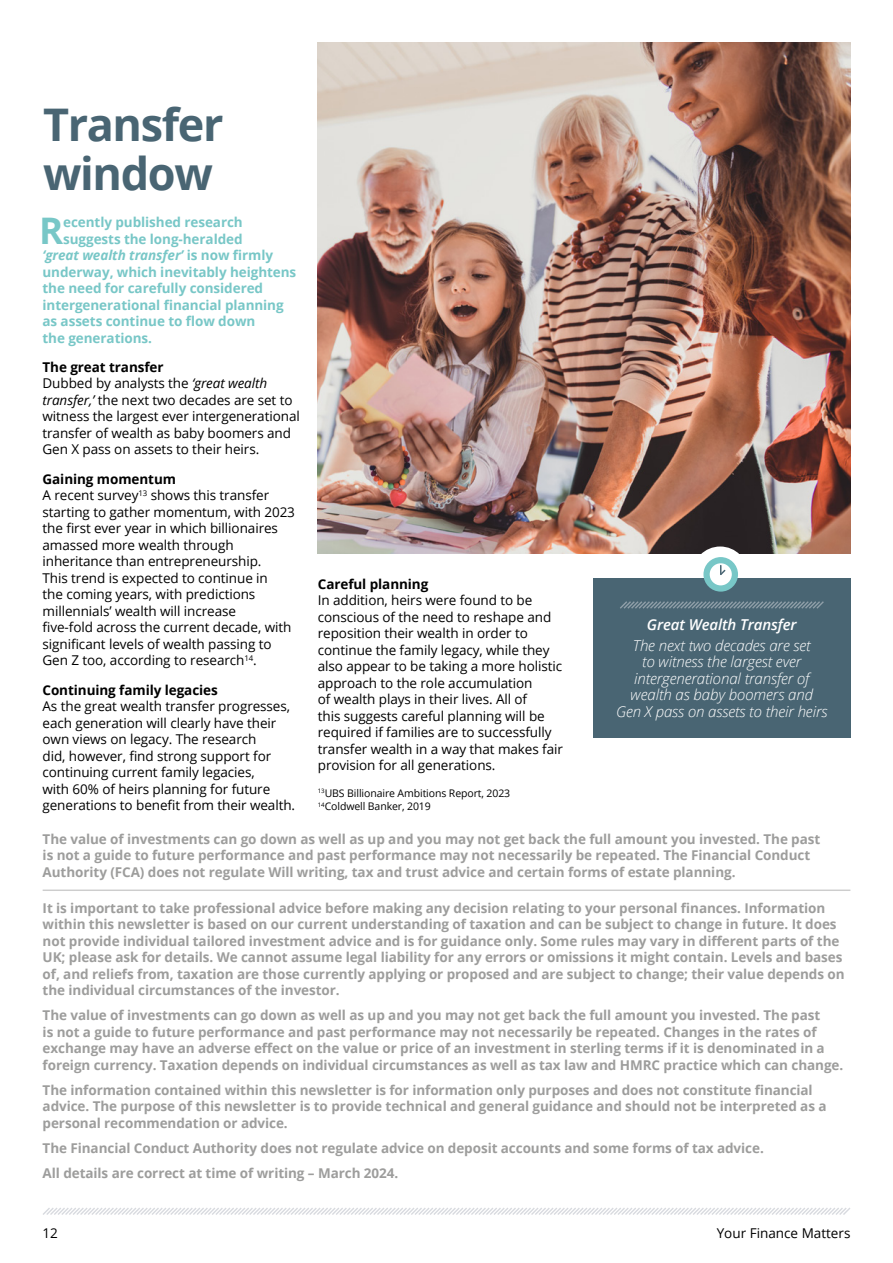
<style>
.page{position:relative;width:893px;height:1263px;background:#fff}
.page>*{position:absolute;margin:0;border:0;box-sizing:border-box;transform-origin:0 0}
.t1{font:700 45px/49.5px "Open Sans";letter-spacing:-.03em;color:#496573}
.t2{font:700 36.6px "Open Sans";color:#78c7c7}
.t3{font:italic 300 15px/16.5px "Open Sans";letter-spacing:-.005em;color:#fff;text-align:center}
.t4{font:italic 600 15px "Open Sans";letter-spacing:-.005em;color:#fff}
.t5{font:700 13.5px/16.5px "Open Sans";letter-spacing:-.005em;color:#9d9d9c}
.t6{font:13.5px/16.5px "Open Sans";letter-spacing:-.005em;color:#000}
.t7{font:700 13.5px "Open Sans";letter-spacing:-.005em;color:#78c7c7}
.t8{font:700 13.5px "Open Sans";letter-spacing:-.005em;color:#000}
.t9{font:italic 700 13.5px "Open Sans";letter-spacing:-.005em;color:#78c7c7}
.t10{font:10.5px/13.5px "Open Sans";letter-spacing:-.01em;color:#000}
.s1{font-style:normal}
.s2{font-weight:700}
.s3{font-style:italic}
</style>
<div class="page">
<svg style="left:43px;top:1208px;width:807px;height:7px"></svg>
<img style="left:318px;top:43px;width:532px;height:510px">
<div style="left:692px;top:546px;width:56px;height:56px;background:#fff;border-radius:50%"></div>
<hr style="left:43px;top:889px;width:807px;height:2px;background:#000">
<div style="left:593px;top:578px;width:257px;height:160px;background:#496573"></div>
<div style="left:703px;top:557px;width:35px;height:35px;background:#78c7c7;border-radius:50%"></div>
<div style="left:710px;top:563px;width:22px;height:22px;background:#fff;border-radius:50%"></div>
<svg style="left:620px;top:601px;width:204px;height:8px"></svg>
<svg style="left:720px;top:566px;width:6px;height:9px"></svg>
<h1 class="t1" style="left:43px;top:99px;width:182px">Transfer window</h1>
<h2 class="t2" style="left:39px;top:205px;width:26px">R</h2>
<p class="t7" style="left:63px;top:213px;width:181px">ecently published research</p>
<p class="t7" style="left:63px;top:229px;width:181px">suggests the long-heralded</p>
<p class="t9" style="left:43px;top:246px;width:232px">‘great wealth transfer’ <span class="s1">is now firmly</span></p>
<p class="t7" style="left:43px;top:262px;width:255px">underway, which inevitably heightens</p>
<p class="t7" style="left:43px;top:279px;width:222px">the need for carefully considered</p>
<p class="t7" style="left:43px;top:295px;width:243px">intergenerational financial planning</p>
<p class="t7" style="left:43px;top:312px;width:214px">as assets continue to flow down</p>
<p class="t7" style="left:43px;top:328px;width:111px">the generations.</p>
<p class="t6" style="left:43px;top:358px;width:259px"><span class="s2">The great transfer<br></span>Dubbed by analysts the <span class="s3">‘great wealth transfer,’</span> the next two decades are set to witness the largest ever intergenerational transfer of wealth as baby boomers and Gen X pass on assets to their heirs.</p>
<p class="t6" style="left:43px;top:470px;width:254px"><span class="s2">Gaining momentum<br></span>A recent survey<sup>13</sup> shows this transfer starting to gather momentum, with 2023 the first ever year in which billionaires amassed more wealth through inheritance than entrepreneurship.<br>This trend is expected to continue in<br>the coming years, with predictions millennials’ wealth will increase<br>five-fold across the current decade, with significant levels of wealth passing to Gen Z too, according to research<sup>14</sup>.</p>
<p class="t8" style="left:43px;top:680px;width:177px">Continuing family legacies</p>
<p class="t6" style="left:43px;top:697px;width:254px">As the great wealth transfer progresses, each generation will clearly have their own views on legacy. The research<br>did, however, find strong support for continuing current family legacies,<br>with 60% of heirs planning for future generations to benefit from their wealth.</p>
<p class="t8" style="left:318px;top:574px;width:112px">Careful planning</p>
<p class="t6" style="left:318px;top:592px;width:247px">In addition, heirs were found to be conscious of the need to reshape and reposition their wealth in order to continue the family legacy, while they also appear to be taking a more holistic approach to the role accumulation<br>of wealth plays in their lives. All of<br>this suggests careful planning will be required if families are to successfully transfer wealth in a way that makes fair provision for all generations.</p>
<p class="t10" style="left:318px;top:786px;width:194px"><sup>13</sup>UBS Billionaire Ambitions Report, 2023<br><sup>14</sup>Coldwell Banker, 2019</p>
<p class="t4" style="left:647px;top:614px;width:151px">Great Wealth Transfer</p>
<p class="t3" style="left:616px;top:637px;width:213px">The next two decades are set<br>to witness the largest ever intergenerational transfer of wealth as baby boomers and<br>Gen X pass on assets to their heirs</p>
<p class="t5" style="left:43px;top:830px;width:779px">The value of investments can go down as well as up and you may not get back the full amount you invested. The past is not a guide to future performance and past performance may not necessarily be repeated. The Financial Conduct<br>Authority (FCA) does not regulate Will writing, tax and trust advice and certain forms of estate planning.</p>
<p class="t5" style="left:43px;top:899px;width:803px">It is important to take professional advice before making any decision relating to your personal finances. Information within this newsletter is based on our current understanding of taxation and can be subject to change in future. It does not provide individual tailored investment advice and is for guidance only. Some rules may vary in different parts of the UK; please ask for details. We cannot assume legal liability for any errors or omissions it might contain. Levels and bases of, and reliefs from, taxation are those currently applying or proposed and are subject to change; their value depends on the individual circumstances of the investor.</p>
<p class="t5" style="left:43px;top:1007px;width:802px">The value of investments can go down as well as up and you may not get back the full amount you invested. The past<br>is not a guide to future performance and past performance may not necessarily be repeated. Changes in the rates of exchange may have an adverse effect on the value or price of an investment in sterling terms if it is denominated in a foreign currency. Taxation depends on individual circumstances as well as tax law and HMRC practice which can change.</p>
<p class="t5" style="left:43px;top:1081px;width:785px">The information contained within this newsletter is for information only purposes and does not constitute financial advice. The purpose of this newsletter is to provide technical and general guidance and should not be interpreted as a personal recommendation or advice.</p>
<p class="t5" style="left:43px;top:1135px;width:723px;line-height:25px">The Financial Conduct Authority does not regulate advice on deposit accounts and some forms of tax advice.<br>All details are correct at time of writing – March 2024.</p>
<p class="t6" style="left:43px;top:1224px;width:17px">12</p>
<p class="t6" style="left:717px;top:1224px;width:135px">Your Finance Matters</p>
</div>
